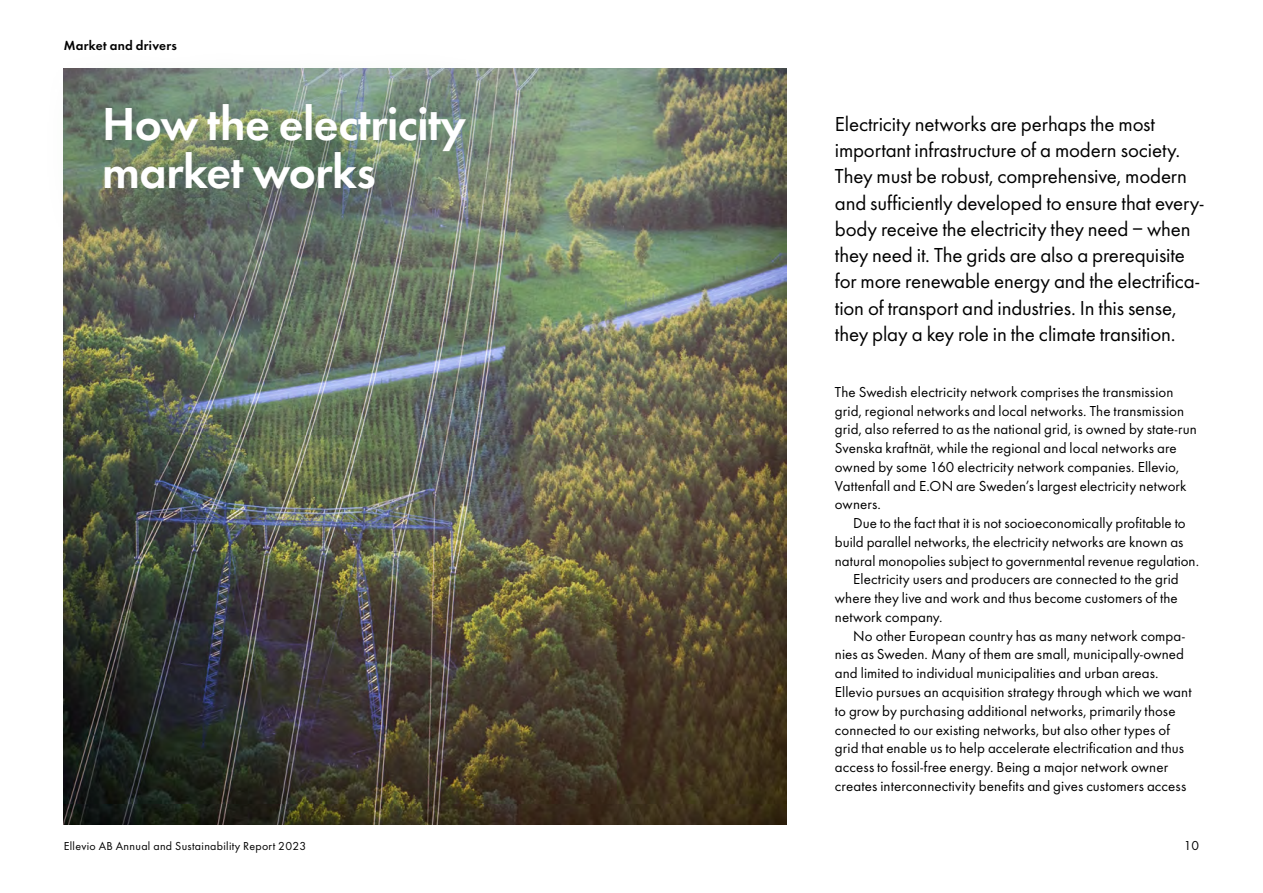
<style>
.page{position:relative;width:1263px;height:893px;background:#fff}
.page>*{position:absolute;margin:0;border:0;box-sizing:border-box;transform-origin:0 0}
.t1{font:600 48px/48px "Futura EF";letter-spacing:-.01em;color:#fff}
.t2{font:21px/26.2px "Futura EF";letter-spacing:-.01em;color:#000}
.t3{font:15px/18.8px "Futura EF";letter-spacing:.005em;color:#000}
.t4{font:600 13.5px "Futura EF";letter-spacing:.02em;color:#000}
.t5{font:13.5px "Futura EF";color:#000}
.t6{font:12px "Futura EF";letter-spacing:.025em;color:#000}
</style>
<div class="page">
<img style="left:64px;top:68px;width:723px;height:757px">
<img style="left:63px;top:68px;width:455px;height:178px">
<p class="t4" style="left:64px;top:37px;width:115px">Market and drivers</p>
<h1 class="t1" style="left:102px;top:99px;width:366px">How the electricity market works</h1>
<p class="t2" style="left:835px;top:111px;width:370px">Electricity networks are perhaps the most important infrastructure of a modern society.<br>They must be robust, comprehensive, modern and sufficiently developed to ensure that every&shy;body receive the electricity they need – when they need it. The grids are also a prerequisite for more renewable energy and the electrifica&shy;tion of transport and industries. In this sense, they play a key role in the climate transition.</p>
<p class="t3" style="left:835px;top:383px;width:363px">The Swedish electricity network comprises the transmission grid, regional networks and local networks. The transmission grid, also referred to as the national grid, is owned by state-run Svenska kraftnät, while the regional and local networks are owned by some 160 electricity network companies. Ellevio, Vattenfall and E.ON are Sweden’s largest electricity network owners.</p>
<p class="t3" style="left:853px;top:514px;width:334px">Due to the fact that it is not socioeconomically profitable to</p>
<p class="t3" style="left:835px;top:533px;width:350px">build parallel networks, the electricity networks are known as</p>
<p class="t3" style="left:835px;top:551px;width:366px">natural monopolies subject to governmental revenue regulation.</p>
<p class="t3" style="left:853px;top:570px;width:327px">Electricity users and producers are connected to the grid</p>
<p class="t3" style="left:835px;top:589px;width:344px">where they live and work and thus become customers of the</p>
<p class="t3" style="left:835px;top:608px;width:109px">network company.</p>
<p class="t3" style="left:853px;top:626px;width:333px">No other European country has as many network compa-</p>
<p class="t3" style="left:835px;top:645px;width:351px">nies as Sweden. Many of them are small, municipally-owned</p>
<p class="t3" style="left:835px;top:664px;width:325px">and limited to individual municipalities and urban areas.</p>
<p class="t3" style="left:835px;top:683px;width:358px">Ellevio pursues an acquisition strategy through which we want</p>
<p class="t3" style="left:835px;top:701px;width:342px">to grow by purchasing additional networks, primarily those</p>
<p class="t3" style="left:835px;top:720px;width:337px">connected to our existing networks, but also other types of</p>
<p class="t3" style="left:835px;top:739px;width:351px">grid that enable us to help accelerate electrification and thus</p>
<p class="t3" style="left:835px;top:758px;width:335px">access to fossil-free energy. Being a major network owner</p>
<p class="t3" style="left:835px;top:776px;width:353px">creates interconnectivity benefits and gives customers access</p>
<p class="t6" style="left:64px;top:840px;width:244px">Ellevio AB Annual and Sustainability Report 2023</p>
<p class="t5" style="left:1184px;top:838px;width:17px">10</p>
</div>
